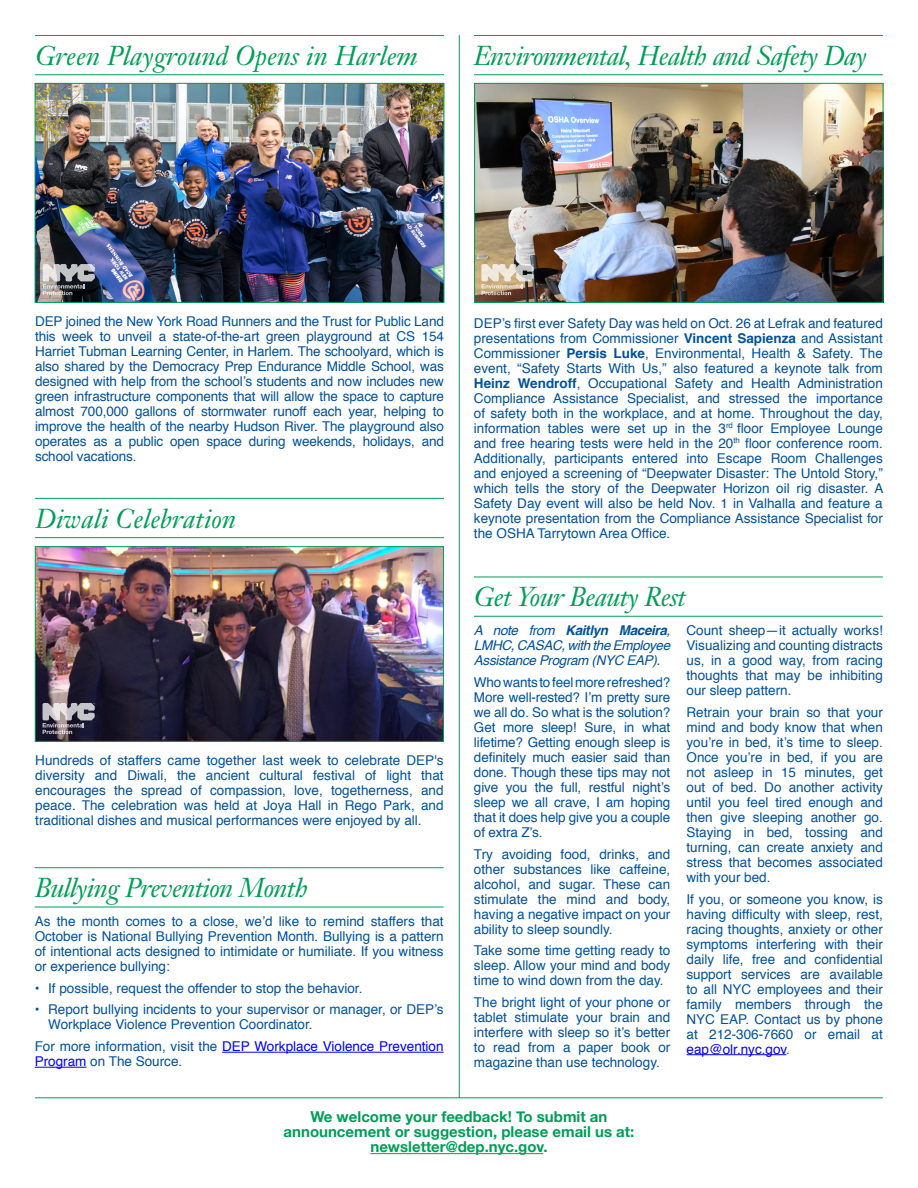
<style>
.page{position:relative;width:918px;height:1188px;background:#fff}
.page>*{position:absolute;margin:0;border:0;box-sizing:border-box;transform-origin:0 0}
.t1{font:italic 27px "Janson Text";letter-spacing:-.025em;color:#009e57}
.t2{font:italic 27px "Janson Text";color:#009e57}
.t3{font:700 15px/15px "Helvetica Neue";color:#009e57;text-align:center}
.body{font:13.5px/15px "Helvetica";color:#01519b;text-align:justify}
.body-2{font:italic 13.5px/15px "Helvetica";letter-spacing:-.025em;color:#01519b;text-align:justify}
.s1{color:#00f}
.s2{font-weight:700}
</style>
<div class="page">
<hr style="left:370px;top:1153px;width:173px;height:1px;background:#009e57">
<hr style="left:35px;top:1098px;width:848px;height:1px;background:#009e57">
<hr style="left:459px;top:35px;width:1px;height:1063px;background:#009e57">
<hr style="left:35px;top:35px;width:409px;height:1px;background:#009e57">
<hr style="left:35px;top:74px;width:409px;height:1px;background:#009e57">
<hr style="left:35px;top:498px;width:409px;height:1px;background:#009e57">
<hr style="left:35px;top:537px;width:409px;height:1px;background:#009e57">
<img style="left:37px;top:85px;width:405px;height:216px">
<div style="left:35px;top:83px;width:409px;height:220px;border:1px solid #009e57"></div>
<hr style="left:474px;top:35px;width:409px;height:1px;background:#009e57">
<hr style="left:474px;top:74px;width:409px;height:1px;background:#009e57">
<hr style="left:687px;top:1054px;width:99px;height:1px;background:#00f">
<hr style="left:474px;top:577px;width:409px;height:1px;background:#009e57">
<hr style="left:474px;top:616px;width:409px;height:1px;background:#009e57">
<img style="left:476px;top:85px;width:405px;height:216px">
<div style="left:474px;top:83px;width:409px;height:220px;border:1px solid #009e57"></div>
<svg style="left:481px;top:264px;width:53px;height:31px;background:#c2b29f"></svg>
<img style="left:37px;top:548px;width:405px;height:192px">
<div style="left:35px;top:546px;width:409px;height:196px;border:1px solid #009e57"></div>
<svg style="left:43px;top:264px;width:52px;height:31px;background:#88888a"></svg>
<svg style="left:43px;top:703px;width:52px;height:31px;background:#86838d"></svg>
<hr style="left:222px;top:1052px;width:222px;height:1px;background:#00f">
<hr style="left:35px;top:1067px;width:51px;height:1px;background:#00f">
<hr style="left:35px;top:867px;width:409px;height:1px;background:#009e57">
<hr style="left:35px;top:907px;width:409px;height:1px;background:#009e57">
<p class="t2" style="left:35px;top:39px;width:384px">Green Playground Opens in Harlem</p>
<p class="t1" style="left:474px;top:39px;width:394px">Environmental, Health and Safety Day</p>
<p class="body" style="left:35px;top:314px;width:410px">DEP joined the New York Road Runners and the Trust for Public Land this week to unveil a state-of-the-art green playground at CS 154<br>Harriet Tubman Learning Center, in Harlem. The schoolyard, which is also shared by the Democracy Prep Endurance Middle School, was designed with help from the school’s students and now includes new green infrastructure components that will allow the space to capture almost 700,000 gallons of stormwater runoff each year, helping to improve the health of the nearby Hudson River. The playground also operates as a public open space during weekends, holidays, and school vacations.</p>
<p class="t2" style="left:35px;top:502px;width:203px">Diwali Celebration</p>
<p class="body" style="left:35px;top:753px;width:410px">Hundreds of staffers came together last week to celebrate DEP's diversity and Diwali, the ancient cultural festival of light that encourages the spread of compassion, love, togetherness, and peace. The celebration was held at Joya Hall in Rego Park, and traditional dishes and musical performances were enjoyed by all.</p>
<p class="t1" style="left:35px;top:871px;width:275px">Bullying Prevention Month</p>
<p class="body" style="left:35px;top:914px;width:410px">As the month comes to a close, we’d like to remind staffers that October is National Bullying Prevention Month. Bullying is a pattern of intentional acts designed to intimidate or humiliate. If you witness or experience bullying:</p>
<p class="body" style="left:35px;top:981px;width:329px">• If possible, request the offender to stop the behavior.</p>
<p class="body" style="left:48px;top:1003px;width:397px;text-indent:-14px">• Report bullying incidents to your supervisor or manager, or DEP’s<br>Workplace Violence Prevention Coordinator.</p>
<p class="body" style="left:35px;top:1039px;width:410px">For more information, visit the <span class="s1">DEP Workplace Violence Prevention<br>Program</span> on The Source.</p>
<p class="body" style="left:474px;top:316px;width:411px">DEP’s first ever Safety Day was held on Oct. 26 at Lefrak and featured presentations from Commissioner <span class="s2">Vincent Sapienza</span> and Assistant Commissioner <span class="s2">Persis Luke</span>, Environmental, Health &amp; Safety. The event, “Safety Starts With Us,” also featured a keynote talk from <span class="s2">Heinz Wendroff</span>, Occupational Safety and Health Administration Compliance Assistance Specialist, and stressed the importance of safety both in the workplace, and at home. Throughout the day, information tables were set up in the 3<sup>rd</sup> floor Employee Lounge and free hearing tests were held in the 20<sup>th</sup> floor conference room.<br>Additionally, participants entered into Escape Room Challenges and enjoyed a screening of “Deepwater Disaster: The Untold Story,” which tells the story of the Deepwater Horizon oil rig disaster. A Safety Day event will also be held Nov. 1 in Valhalla and feature a keynote presentation from the Compliance Assistance Specialist for the OSHA Tarrytown Area Office.</p>
<p class="t1" style="left:474px;top:580px;width:213px">Get Your Beauty Rest</p>
<p class="body-2" style="left:474px;top:623px;width:198px">A note from <span class="s2">Kaitlyn Maceira</span>, LMHC, CASAC, with the Employee Assistance Program (NYC EAP).</p>
<p class="body" style="left:474px;top:675px;width:198px">Who wants to feel more refreshed?<br>More well-rested? I’m pretty sure we all do. So what is the solution?<br>Get more sleep! Sure, in what lifetime? Getting enough sleep is definitely much easier said than done. Though these tips may not give you the full, restful night’s sleep we all crave, I am hoping that it does help give you a couple of extra Z’s.</p>
<p class="body" style="left:474px;top:847px;width:198px">Try avoiding food, drinks, and other substances like caffeine, alcohol, and sugar. These can stimulate the mind and body, having a negative impact on your ability to sleep soundly.</p>
<p class="body" style="left:474px;top:944px;width:198px">Take some time getting ready to sleep. Allow your mind and body time to wind down from the day.</p>
<p class="body" style="left:474px;top:995px;width:198px">The bright light of your phone or tablet stimulate your brain and interfere with sleep so it’s better to read from a paper book or magazine than use technology.</p>
<p class="body" style="left:687px;top:623px;width:198px">Count sheep—it actually works!<br>Visualizing and counting distracts us, in a good way, from racing thoughts that may be inhibiting our sleep pattern.</p>
<p class="body" style="left:687px;top:705px;width:198px">Retrain your brain so that your mind and body know that when you’re in bed, it’s time to sleep.<br>Once you’re in bed, if you are not asleep in 15 minutes, get out of bed. Do another activity until you feel tired enough and then give sleeping another go.<br>Staying in bed, tossing and turning, can create anxiety and stress that becomes associated with your bed.</p>
<p class="body" style="left:687px;top:892px;width:198px">If you, or someone you know, is having difficulty with sleep, rest, racing thoughts, anxiety or other symptoms interfering with their daily life, free and confidential support services are available to all NYC employees and their family members through the NYC EAP. Contact us by phone at 212-306-7660 or email at <span class="s1">eap@olr.nyc.gov</span>.</p>
<p class="t3" style="left:284px;top:1110px;width:352px">We welcome your feedback! To submit an announcement or suggestion, please email us at:</p>
<p class="t3" style="left:370px;top:1140px;width:179px">newsletter@dep.nyc.gov.</p>
</div>
